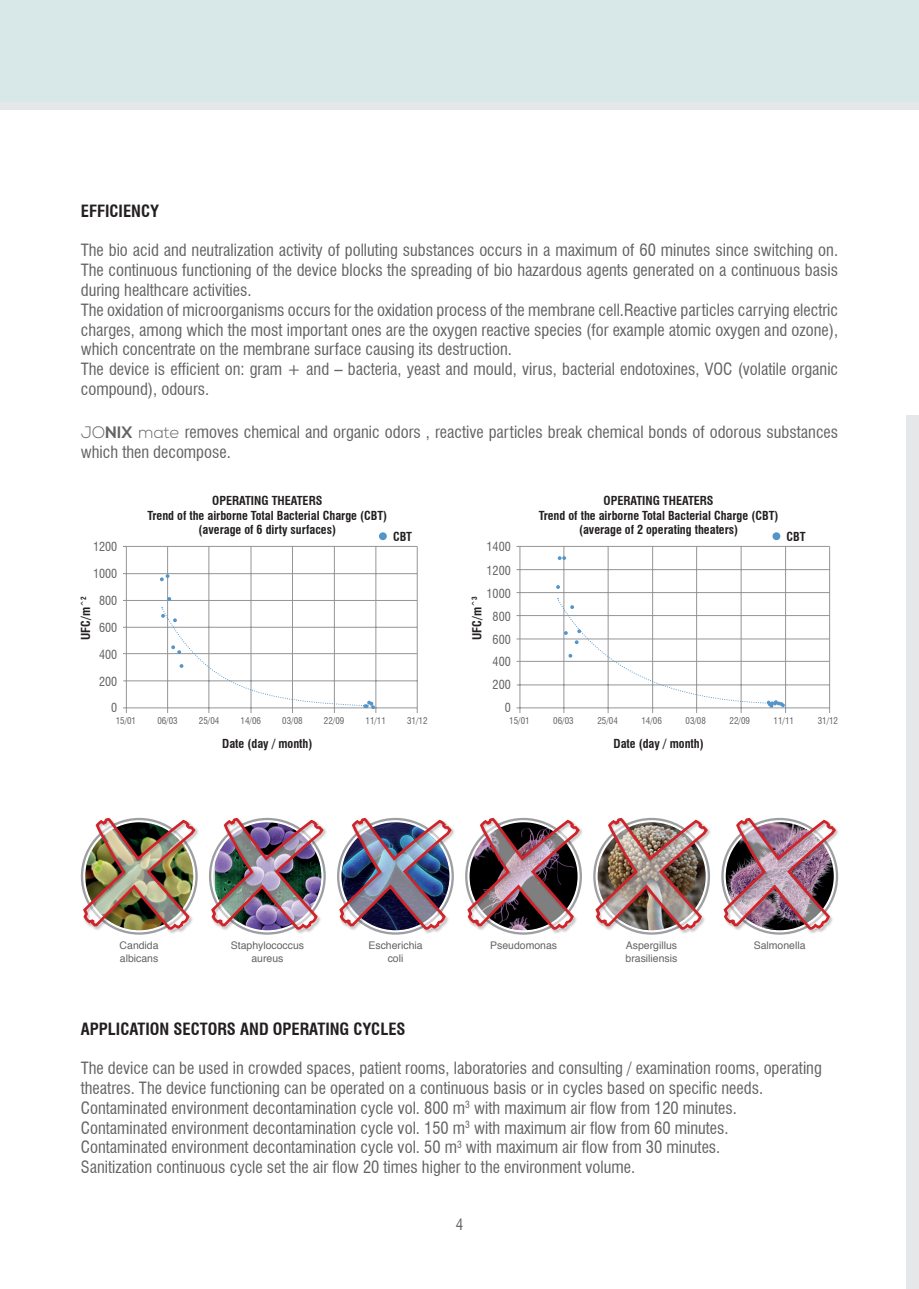
<style>
.page{position:relative;width:919px;height:1289px;background:#fff}
.page>*{position:absolute;margin:0;border:0;box-sizing:border-box;transform-origin:0 0}
.t1{font:condensed 16.5px/19.8px "Swiss 721 BT";color:#636366}
.t2{font:700 condensed 16.5px "Swiss 721 BT";color:#231f20}
.t3{font:condensed 15px "Swiss 721 BT";color:#636366}
.t4{font:700 condensed 12.15px/14.5px "Swiss 721 BT";color:#231f20;text-align:center}
.t5{font:condensed 12.15px/23px "Swiss 721 BT";color:#636366}
.t6{font:10.5px/12.6px "Helvetica";color:#636366;text-align:center}
.t7{font:condensed 9px "Swiss 721 BT";color:#636366}
.s1{font-family:"Nexa";font-weight:300;font-stretch:normal}
.s2{font-family:"Nexa";font-weight:700;font-stretch:normal}
</style>
<div class="page">
<div style="left:906px;top:415px;width:12px;height:873px;background:#e6e7e9"></div>
<div style="left:83px;top:817px;width:116px;height:116px;background:#231f20;opacity:.3"></div>
<img style="left:81px;top:817px;width:116px;height:114px">
<div style="left:211px;top:817px;width:116px;height:116px;background:#231f20;opacity:.3"></div>
<img style="left:209px;top:817px;width:116px;height:114px">
<div style="left:339px;top:817px;width:116px;height:116px;background:#231f20;opacity:.3"></div>
<img style="left:337px;top:817px;width:116px;height:114px">
<div style="left:467px;top:817px;width:116px;height:116px;background:#231f20;opacity:.3"></div>
<img style="left:465px;top:817px;width:116px;height:114px">
<div style="left:595px;top:817px;width:116px;height:116px;background:#231f20;opacity:.3"></div>
<img style="left:593px;top:817px;width:116px;height:114px">
<div style="left:723px;top:817px;width:117px;height:116px;background:#231f20;opacity:.3"></div>
<img style="left:721px;top:817px;width:116px;height:114px">
<hr style="left:123px;top:546px;width:294px;height:1px;background:#939598">
<hr style="left:126px;top:546px;width:1px;height:167px;background:#939598">
<hr style="left:417px;top:546px;width:1px;height:167px;background:#939598">
<hr style="left:375px;top:546px;width:1px;height:167px;background:#939598">
<hr style="left:334px;top:546px;width:1px;height:167px;background:#939598">
<hr style="left:292px;top:546px;width:1px;height:167px;background:#939598">
<hr style="left:251px;top:546px;width:1px;height:167px;background:#939598">
<hr style="left:208px;top:546px;width:1px;height:167px;background:#939598">
<hr style="left:167px;top:546px;width:1px;height:167px;background:#939598">
<hr style="left:123px;top:573px;width:294px;height:1px;background:#939598">
<hr style="left:123px;top:600px;width:294px;height:1px;background:#939598">
<hr style="left:123px;top:627px;width:294px;height:1px;background:#939598">
<hr style="left:123px;top:680px;width:294px;height:1px;background:#939598">
<hr style="left:123px;top:707px;width:294px;height:1px;background:#939598">
<hr style="left:123px;top:653px;width:294px;height:1px;background:#939598">
<svg style="left:160px;top:574px;width:9px;height:7px"></svg>
<svg style="left:167px;top:597px;width:4px;height:4px"></svg>
<svg style="left:161px;top:607px;width:214px;height:102px"></svg>
<div style="left:379px;top:532px;width:8px;height:8px;background:#5495c9;border-radius:50%"></div>
<hr style="left:516px;top:546px;width:313px;height:1px;background:#939598">
<hr style="left:519px;top:546px;width:1px;height:167px;background:#939598">
<hr style="left:829px;top:546px;width:1px;height:167px;background:#939598">
<hr style="left:785px;top:546px;width:1px;height:167px;background:#939598">
<hr style="left:740px;top:546px;width:1px;height:167px;background:#939598">
<hr style="left:696px;top:546px;width:1px;height:167px;background:#939598">
<hr style="left:652px;top:546px;width:1px;height:167px;background:#939598">
<hr style="left:607px;top:546px;width:1px;height:167px;background:#939598">
<hr style="left:563px;top:546px;width:1px;height:167px;background:#939598">
<hr style="left:516px;top:569px;width:313px;height:1px;background:#939598">
<hr style="left:516px;top:592px;width:313px;height:1px;background:#939598">
<hr style="left:516px;top:615px;width:313px;height:1px;background:#939598">
<hr style="left:517px;top:684px;width:312px;height:1px;background:#939598">
<hr style="left:516px;top:707px;width:313px;height:1px;background:#939598">
<hr style="left:516px;top:638px;width:313px;height:1px;background:#939598">
<hr style="left:516px;top:661px;width:313px;height:1px;background:#939598">
<svg style="left:557px;top:556px;width:9px;height:4px"></svg>
<svg style="left:556px;top:585px;width:4px;height:4px"></svg>
<svg style="left:557px;top:598px;width:227px;height:109px"></svg>
<div style="left:772px;top:532px;width:8px;height:8px;background:#5495c9;border-radius:50%"></div>
<div style="left:0;top:0;width:918px;height:102px;background:#d8e7e8"></div>
<div style="left:0;top:102px;width:918px;height:7px;background:#e6e7e9"></div>
<p class="t2" style="left:81px;top:201px;width:80px">EFFICIENCY</p>
<p class="t1" style="left:81px;top:240px;width:758px">The bio acid and neutralization activity of polluting substances occurs in a maximum of 60 minutes since switching on.<br>The continuous functioning of the device blocks the spreading of bio hazardous agents generated on a continuous basis during healthcare activities.<br>The oxidation of microorganisms occurs for the oxidation process of the membrane cell.Reactive particles carrying electric charges, among which the most important ones are the oxygen reactive species (for example atomic oxygen and ozone), which concentrate on the membrane surface causing its destruction.<br>The device is efficient on: gram + and – bacteria, yeast and mould, virus, bacterial endotoxines, VOC (volatile organic compound), odours.</p>
<p class="t1" style="left:81px;top:422px;width:758px"><span class="s1">JO</span><span class="s2">NIX</span> <span class="s1">mate</span> removes chemical and organic odors , reactive particles break chemical bonds of odorous substances which then decompose.</p>
<p class="t4" style="left:147px;top:493px;width:241px">OPERATING THEATERS<br>Trend of the airborne Total Bacterial Charge (CBT) (average of 6 dirty surfaces)</p>
<p class="t4" style="left:538px;top:493px;width:241px">OPERATING THEATERS<br>Trend of the airborne Total Bacterial Charge (CBT) (average of 2 operating theaters)</p>
<p class="t4" style="left:393px;top:529px;width:21px">CBT</p>
<p class="t5" style="left:93px;top:535px;width:26px">1200</p>
<p class="t5" style="left:93px;top:562px;width:26px">1000</p>
<p class="t5" style="left:486px;top:535px;width:26px">1400</p>
<p class="t5" style="left:486px;top:582px;width:26px">1000</p>
<p class="t5" style="left:486px;top:559px;width:26px">1200</p>
<p class="t5" style="left:99px;top:589px;width:20px">800</p>
<p class="t4" style="left:78px;top:640px;width:45px;rotate:-90deg">UFC/m<sup>^2</sup></p>
<p class="t4" style="left:469px;top:640px;width:45px;rotate:-90deg">UFC/m<sup>^3</sup></p>
<p class="t5" style="left:492px;top:604px;width:20px">800</p>
<p class="t5" style="left:99px;top:616px;width:20px">600</p>
<p class="t5" style="left:492px;top:628px;width:20px">600</p>
<p class="t5" style="left:99px;top:642px;width:20px">400</p>
<p class="t5" style="left:99px;top:670px;width:20px">200</p>
<p class="t5" style="left:492px;top:650px;width:20px">400<br>200</p>
<p class="t4" style="left:786px;top:529px;width:21px">CBT</p>
<p class="t5" style="left:111px;top:696px;width:8px">0</p>
<p class="t7" style="left:116px;top:715px;width:22px">15/01</p>
<p class="t7" style="left:157px;top:715px;width:22px">06/03</p>
<p class="t7" style="left:199px;top:715px;width:22px">25/04</p>
<p class="t7" style="left:240px;top:715px;width:22px">14/06</p>
<p class="t7" style="left:282px;top:715px;width:22px">03/08</p>
<p class="t7" style="left:324px;top:715px;width:22px">22/09</p>
<p class="t7" style="left:365px;top:715px;width:22px">11/11</p>
<p class="t7" style="left:407px;top:715px;width:22px">31/12</p>
<p class="t5" style="left:504px;top:696px;width:8px">0</p>
<p class="t7" style="left:509px;top:715px;width:22px">15/01</p>
<p class="t7" style="left:553px;top:715px;width:22px">06/03</p>
<p class="t7" style="left:597px;top:715px;width:22px">25/04</p>
<p class="t7" style="left:641px;top:715px;width:22px">14/06</p>
<p class="t7" style="left:685px;top:715px;width:22px">03/08</p>
<p class="t7" style="left:729px;top:715px;width:22px">22/09</p>
<p class="t7" style="left:773px;top:715px;width:22px">11/11</p>
<p class="t7" style="left:817px;top:715px;width:22px">31/12</p>
<p class="t4" style="left:222px;top:736px;width:92px">Date (day / month)</p>
<p class="t4" style="left:613px;top:736px;width:92px">Date (day / month)</p>
<p class="t6" style="left:120px;top:939px;width:40px;text-align:left">Candida albicans</p>
<p class="t6" style="left:231px;top:939px;width:75px">Staphylococcus aureus</p>
<p class="t6" style="left:368px;top:939px;width:56px">Escherichia</p>
<p class="t6" style="left:490px;top:939px;width:68px">Pseudomonas</p>
<p class="t6" style="left:388px;top:952px;width:17px">coli</p>
<p class="t6" style="left:626px;top:939px;width:53px">Aspergillus</p>
<p class="t6" style="left:753px;top:939px;width:53px">Salmonella</p>
<p class="t6" style="left:625px;top:952px;width:53px">brasiliensis</p>
<p class="t2" style="left:81px;top:1018px;width:326px">APPLICATION SECTORS AND OPERATING CYCLES</p>
<p class="t1" style="left:81px;top:1058px;width:742px">The device can be used in crowded spaces, patient rooms, laboratories and consulting / examination rooms, operating theatres. The device functioning can be operated on a continuous basis or in cycles based on specific needs.<br>Contaminated environment decontamination cycle vol. 800 m<sup>3</sup> with maximum air flow from 120 minutes.<br>Contaminated environment decontamination cycle vol. 150 m<sup>3</sup> with maximum air flow from 60 minutes.<br>Contaminated environment decontamination cycle vol. 50 m<sup>3</sup> with maximum air flow from 30 minutes.<br>Sanitization continuous cycle set the air flow 20 times higher to the environment volume.</p>
<p class="t3" style="left:455px;top:1215px;width:9px">4</p>
</div>
